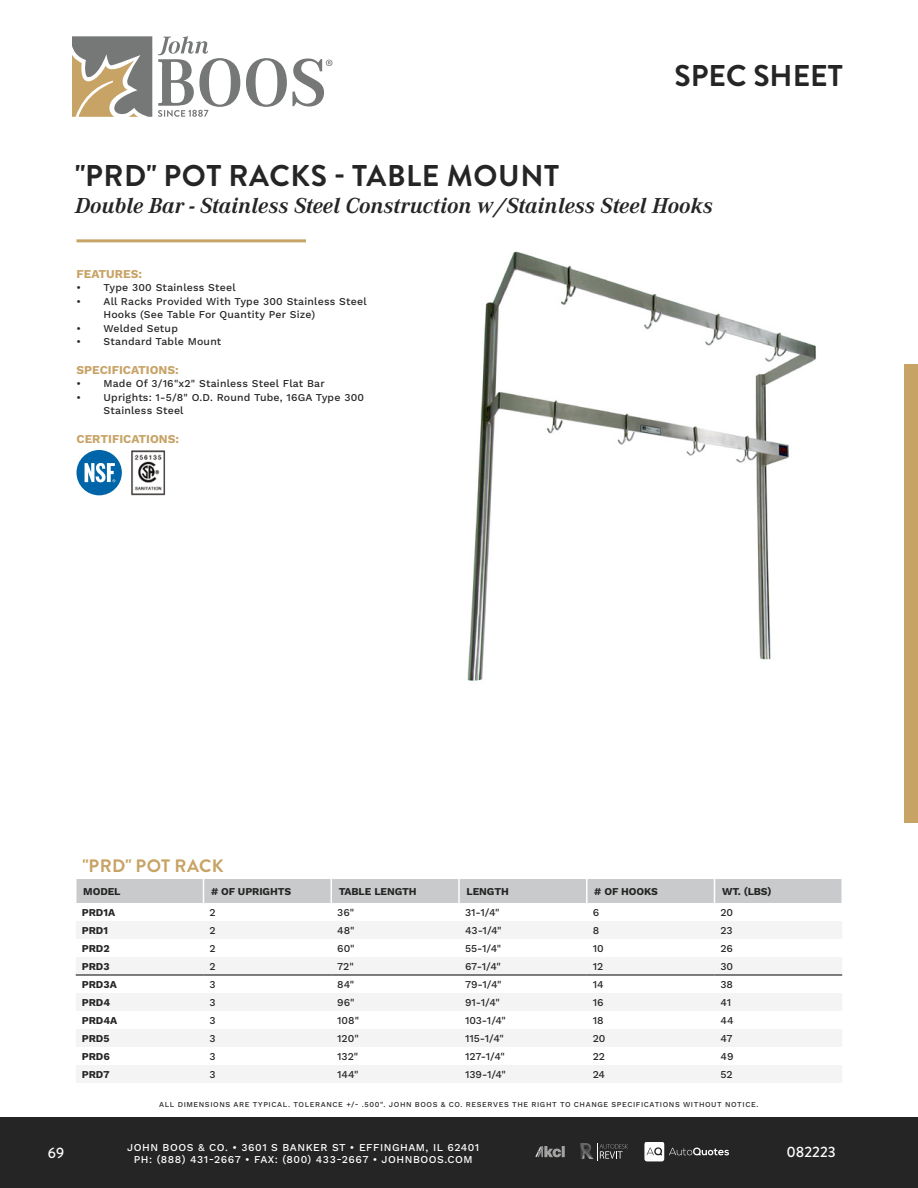
<style>
.page{position:relative;width:918px;height:1188px;background:#fff}
.page>*{position:absolute;margin:0;border:0;box-sizing:border-box;transform-origin:0 0}
.t1{font:700 30px "Brandon Grotesque";letter-spacing:.02em;color:#252525}
.t2{font:700 30px "Brandon Grotesque";color:#252525}
.t3{font:italic 700 22.5px "Corporate A Pro";color:#252525}
.t4{font:700 18px "Brandon Grotesque";letter-spacing:.02em;color:#c7a365}
.t5{font:500 15px "Brandon Grotesque";color:#fff}
.BULLET_POINTS{font:700 12px "Work Sans";color:#c7a365}
.BULLET_POINTS-2{font:500 10.5px/13.5px "Work Sans";letter-spacing:.02em;color:#252525}
.TABLE_ROWS{font:500 10.5px "Work Sans";color:#252525}
.TABLE_ROWS-2{font:700 10.5px "Work Sans";letter-spacing:-.01em;color:#252525}
.t6{font:500 10.5px/12.6px "Work Sans";letter-spacing:.05em;color:#fff;text-align:center}
.t7{font:500 7.5px "Work Sans";letter-spacing:.075em;color:#252525}
</style>
<div class="page">
<div style="left:0;top:1118px;width:918px;height:70px;background:#252525"></div>
<svg style="left:536px;top:1147px;width:29px;height:10px"></svg>
<svg style="left:644px;top:1142px;width:85px;height:19px"></svg>
<svg style="left:580px;top:1143px;width:48px;height:17px"></svg>
<svg style="left:72px;top:36px;width:80px;height:81px"></svg>
<svg style="left:158px;top:36px;width:82px;height:81px"></svg>
<svg style="left:246px;top:58px;width:86px;height:49px"></svg>
<div style="left:905px;top:365px;width:13px;height:458px;background:#c7a365"></div>
<img style="left:467px;top:251px;width:349px;height:430px">
<hr style="left:76px;top:239px;width:230px;height:3px;background:#c7a365">
<svg style="left:76px;top:921px;width:766px;height:162px;fill:#f4f4f4"></svg>
<div style="left:76px;top:879px;width:766px;height:24px;background:#c9cacb"></div>
<hr style="left:76px;top:975px;width:128px;height:1px;background:#000">
<hr style="left:204px;top:975px;width:127px;height:1px;background:#000">
<hr style="left:331px;top:975px;width:128px;height:1px;background:#000">
<hr style="left:459px;top:975px;width:128px;height:1px;background:#000">
<hr style="left:587px;top:975px;width:128px;height:1px;background:#000">
<hr style="left:714px;top:975px;width:128px;height:1px;background:#000">
<img style="left:131px;top:450px;width:35px;height:45px">
<div style="left:76px;top:450px;width:46px;height:45px;background:#0064a9;border-radius:50%"></div>
<svg style="left:85px;top:463px;width:30px;height:19px"></svg>
<h1 class="t2" style="left:675px;top:55px;width:170px">SPEC SHEET</h1>
<p class="t1" style="left:75px;top:155px;width:486px">"PRD" POT RACKS - TABLE MOUNT</p>
<p class="t3" style="left:75px;top:190px;width:639px">Double Bar - Stainless Steel Construction w/Stainless Steel Hooks</p>
<p class="BULLET_POINTS" style="left:76px;top:267px;width:67px">FEATURES:</p>
<p class="BULLET_POINTS-2" style="left:76px;top:282px;width:161px">• Type 300 Stainless Steel</p>
<p class="BULLET_POINTS-2" style="left:103px;top:295px;width:265px;text-indent:-27px">• All Racks Provided With Type 300 Stainless Steel<br>Hooks (See Table For Quantity Per Size)</p>
<p class="BULLET_POINTS-2" style="left:76px;top:322px;width:103px">• Welded Setup</p>
<p class="BULLET_POINTS-2" style="left:76px;top:336px;width:146px">• Standard Table Mount</p>
<p class="BULLET_POINTS" style="left:76px;top:363px;width:104px">SPECIFICATIONS:</p>
<p class="BULLET_POINTS-2" style="left:76px;top:378px;width:250px">• Made Of 3/16"x2" Stainless Steel Flat Bar</p>
<p class="BULLET_POINTS-2" style="left:103px;top:391px;width:262px;text-indent:-27px">• Uprights: 1-5/8" O.D. Round Tube, 16GA Type 300<br>Stainless Steel</p>
<p class="BULLET_POINTS" style="left:76px;top:432px;width:104px">CERTIFICATIONS:</p>
<p class="t4" style="left:82px;top:853px;width:143px">"PRD" POT RACK</p>
<p class="TABLE_ROWS-2" style="left:83px;top:885px;width:39px">MODEL</p>
<p class="TABLE_ROWS-2" style="left:211px;top:885px;width:82px"># OF UPRIGHTS</p>
<p class="TABLE_ROWS-2" style="left:339px;top:885px;width:80px">TABLE LENGTH</p>
<p class="TABLE_ROWS-2" style="left:466px;top:885px;width:44px">LENGTH</p>
<p class="TABLE_ROWS-2" style="left:594px;top:885px;width:65px"># OF HOOKS</p>
<p class="TABLE_ROWS-2" style="left:722px;top:885px;width:51px">WT. (LBS)</p>
<p class="TABLE_ROWS-2" style="left:82px;top:906px;width:35px">PRD1A</p>
<p class="TABLE_ROWS" style="left:210px;top:906px;width:8px">2</p>
<p class="TABLE_ROWS" style="left:337px;top:906px;width:18px">36"</p>
<p class="TABLE_ROWS" style="left:465px;top:906px;width:36px">31-1/4"</p>
<p class="TABLE_ROWS" style="left:593px;top:906px;width:8px">6</p>
<p class="TABLE_ROWS" style="left:720px;top:906px;width:14px">20</p>
<p class="TABLE_ROWS-2" style="left:82px;top:924px;width:28px">PRD1</p>
<p class="TABLE_ROWS" style="left:210px;top:924px;width:8px">2</p>
<p class="TABLE_ROWS" style="left:337px;top:924px;width:19px">48"</p>
<p class="TABLE_ROWS" style="left:465px;top:924px;width:38px">43-1/4"</p>
<p class="TABLE_ROWS" style="left:593px;top:924px;width:8px">8</p>
<p class="TABLE_ROWS" style="left:720px;top:924px;width:14px">23</p>
<p class="TABLE_ROWS-2" style="left:82px;top:942px;width:30px">PRD2</p>
<p class="TABLE_ROWS" style="left:210px;top:942px;width:8px">2</p>
<p class="TABLE_ROWS" style="left:337px;top:942px;width:19px">60"</p>
<p class="TABLE_ROWS" style="left:465px;top:942px;width:38px">55-1/4"</p>
<p class="TABLE_ROWS" style="left:593px;top:942px;width:12px">10</p>
<p class="TABLE_ROWS" style="left:720px;top:942px;width:14px">26</p>
<p class="TABLE_ROWS-2" style="left:82px;top:960px;width:30px">PRD3</p>
<p class="TABLE_ROWS" style="left:210px;top:960px;width:8px">2</p>
<p class="TABLE_ROWS" style="left:337px;top:960px;width:18px">72"</p>
<p class="TABLE_ROWS" style="left:465px;top:960px;width:37px">67-1/4"</p>
<p class="TABLE_ROWS" style="left:593px;top:960px;width:12px">12</p>
<p class="TABLE_ROWS" style="left:720px;top:960px;width:14px">30</p>
<p class="TABLE_ROWS-2" style="left:82px;top:978px;width:37px">PRD3A</p>
<p class="TABLE_ROWS" style="left:210px;top:978px;width:8px">3</p>
<p class="TABLE_ROWS" style="left:337px;top:978px;width:18px">84"</p>
<p class="TABLE_ROWS" style="left:465px;top:978px;width:38px">79-1/4"</p>
<p class="TABLE_ROWS" style="left:593px;top:978px;width:12px">14</p>
<p class="TABLE_ROWS" style="left:720px;top:978px;width:14px">38</p>
<p class="TABLE_ROWS-2" style="left:82px;top:996px;width:30px">PRD4</p>
<p class="TABLE_ROWS" style="left:210px;top:996px;width:8px">3</p>
<p class="TABLE_ROWS" style="left:337px;top:996px;width:19px">96"</p>
<p class="TABLE_ROWS" style="left:465px;top:996px;width:36px">91-1/4"</p>
<p class="TABLE_ROWS" style="left:593px;top:996px;width:12px">16</p>
<p class="TABLE_ROWS" style="left:720px;top:996px;width:12px">41</p>
<p class="TABLE_ROWS-2" style="left:82px;top:1014px;width:37px">PRD4A</p>
<p class="TABLE_ROWS" style="left:210px;top:1014px;width:8px">3</p>
<p class="TABLE_ROWS" style="left:337px;top:1014px;width:23px">108"</p>
<p class="TABLE_ROWS" style="left:465px;top:1014px;width:42px">103-1/4"</p>
<p class="TABLE_ROWS" style="left:593px;top:1014px;width:12px">18</p>
<p class="TABLE_ROWS" style="left:720px;top:1014px;width:15px">44</p>
<p class="TABLE_ROWS-2" style="left:82px;top:1032px;width:29px">PRD5</p>
<p class="TABLE_ROWS" style="left:210px;top:1032px;width:8px">3</p>
<p class="TABLE_ROWS" style="left:337px;top:1032px;width:23px">120"</p>
<p class="TABLE_ROWS" style="left:465px;top:1032px;width:40px">115-1/4"</p>
<p class="TABLE_ROWS" style="left:593px;top:1032px;width:14px">20</p>
<p class="TABLE_ROWS" style="left:720px;top:1032px;width:14px">47</p>
<p class="TABLE_ROWS-2" style="left:82px;top:1050px;width:30px">PRD6</p>
<p class="TABLE_ROWS" style="left:210px;top:1050px;width:8px">3</p>
<p class="TABLE_ROWS" style="left:337px;top:1050px;width:23px">132"</p>
<p class="TABLE_ROWS" style="left:465px;top:1050px;width:41px">127-1/4"</p>
<p class="TABLE_ROWS" style="left:593px;top:1050px;width:14px">22</p>
<p class="TABLE_ROWS" style="left:720px;top:1050px;width:15px">49</p>
<p class="TABLE_ROWS-2" style="left:82px;top:1068px;width:29px">PRD7</p>
<p class="TABLE_ROWS" style="left:210px;top:1068px;width:8px">3</p>
<p class="TABLE_ROWS" style="left:337px;top:1068px;width:23px">144"</p>
<p class="TABLE_ROWS" style="left:465px;top:1068px;width:42px">139-1/4"</p>
<p class="TABLE_ROWS" style="left:593px;top:1068px;width:14px">24</p>
<p class="TABLE_ROWS" style="left:720px;top:1068px;width:14px">52</p>
<p class="t7" style="left:159px;top:1100px;width:601px">ALL DIMENSIONS ARE TYPICAL. TOLERANCE +/- .500". JOHN BOOS &amp; CO. RESERVES THE RIGHT TO CHANGE SPECIFICATIONS WITHOUT NOTICE.</p>
<h3 class="t5" style="left:48px;top:1143px;width:18px">69</h3>
<p class="t6" style="left:127px;top:1141px;width:354px">JOHN BOOS &amp; CO. • 3601 S BANKER ST • EFFINGHAM, IL 62401<br>PH: (888) 431-2667 • FAX: (800) 433-2667 • JOHNBOOS.COM</p>
<p class="t5" style="left:786px;top:1142px;width:51px">082223</p>
</div>
